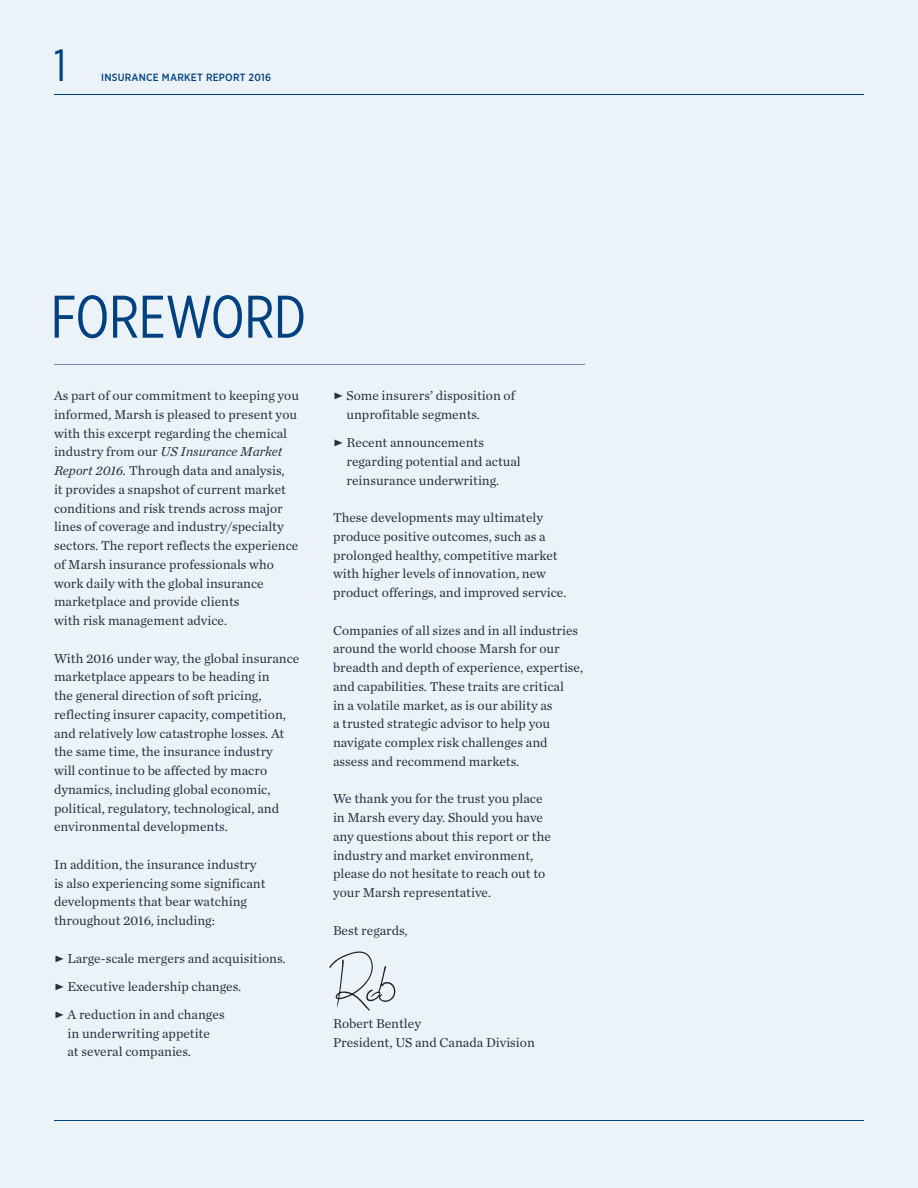
<style>
.page{position:relative;width:918px;height:1188px;background:#ebf3f8}
.page>*{position:absolute;margin:0;border:0;box-sizing:border-box;transform-origin:0 0}
.Page_Headline_allcap{font:60px "Gotham X Narrow";letter-spacing:-.01em;color:#014181}
.t1{font:45px "Gotham X Narrow";color:#014181}
.Body_Text_9_12_5{font:13.5px/18.8px "Chronicle Text G1";color:#213242}
.t2{font:500 10.5px "Gotham Narrow";letter-spacing:.02em;color:#014181}
.s1{font-style:italic}
</style>
<div class="page">
<hr style="left:54px;top:94px;width:810px;height:1px;background:#014181">
<hr style="left:54px;top:1120px;width:810px;height:1px;background:#014181">
<hr style="left:54px;top:364px;width:531px;height:1px;background:#7685b1">
<svg style="left:329px;top:951px;width:66px;height:60px"></svg>
<p class="t1" style="left:54px;top:38px;width:14px">1</p>
<p class="t2" style="left:101px;top:71px;width:171px">INSURANCE MARKET REPORT 2016</p>
<p class="Page_Headline_allcap" style="left:51px;top:281px;width:257px">FOREWORD</p>
<p class="Body_Text_9_12_5" style="left:54px;top:386px;width:246px">As part of our commitment to keeping you informed, Marsh is pleased to present you with this excerpt regarding the chemical industry from our <span class="s1">US Insurance Market Report 2016.</span> Through data and analysis,<br>it provides a snapshot of current market conditions and risk trends across major lines of coverage and industry/specialty sectors. The report reflects the experience of Marsh insurance professionals who work daily with the global insurance marketplace and provide clients<br>with risk management advice.</p>
<p class="Body_Text_9_12_5" style="left:54px;top:648px;width:247px">With 2016 under way, the global insurance marketplace appears to be heading in<br>the general direction of soft pricing, reflecting insurer capacity, competition, and relatively low catastrophe losses. At the same time, the insurance industry<br>will continue to be affected by macro dynamics, including global economic, political, regulatory, technological, and environmental developments.</p>
<p class="Body_Text_9_12_5" style="left:54px;top:854px;width:213px">In addition, the insurance industry is also experiencing some significant developments that bear watching throughout 2016, including:</p>
<p class="Body_Text_9_12_5" style="left:68px;top:948px;width:220px">Large-scale mergers and acquisitions.</p>
<p class="Body_Text_9_12_5" style="left:68px;top:976px;width:175px">Executive leadership changes.</p>
<p class="Body_Text_9_12_5" style="left:68px;top:1004px;width:159px">A reduction in and changes in underwriting appetite at several companies.</p>
<p class="Body_Text_9_12_5" style="left:346px;top:386px;width:170px">Some insurers’ disposition of unprofitable segments.</p>
<p class="Body_Text_9_12_5" style="left:346px;top:432px;width:176px">Recent announcements regarding potential and actual reinsurance underwriting.</p>
<p class="Body_Text_9_12_5" style="left:333px;top:507px;width:235px">These developments may ultimately produce positive outcomes, such as a prolonged healthy, competitive market with higher levels of innovation, new product offerings, and improved service.</p>
<p class="Body_Text_9_12_5" style="left:333px;top:620px;width:252px">Companies of all sizes and in all industries around the world choose Marsh for our breadth and depth of experience, expertise, and capabilities. These traits are critical<br>in a volatile market, as is our ability as<br>a trusted strategic advisor to help you navigate complex risk challenges and assess and recommend markets.</p>
<p class="Body_Text_9_12_5" style="left:333px;top:789px;width:219px">We thank you for the trust you place in Marsh every day. Should you have any questions about this report or the industry and market environment, please do not hesitate to reach out to your Marsh representative.</p>
<p class="Body_Text_9_12_5" style="left:333px;top:920px;width:76px">Best regards,</p>
<p class="Body_Text_9_12_5" style="left:333px;top:1014px;width:203px">Robert Bentley<br>President, US and Canada Division</p>
</div>
